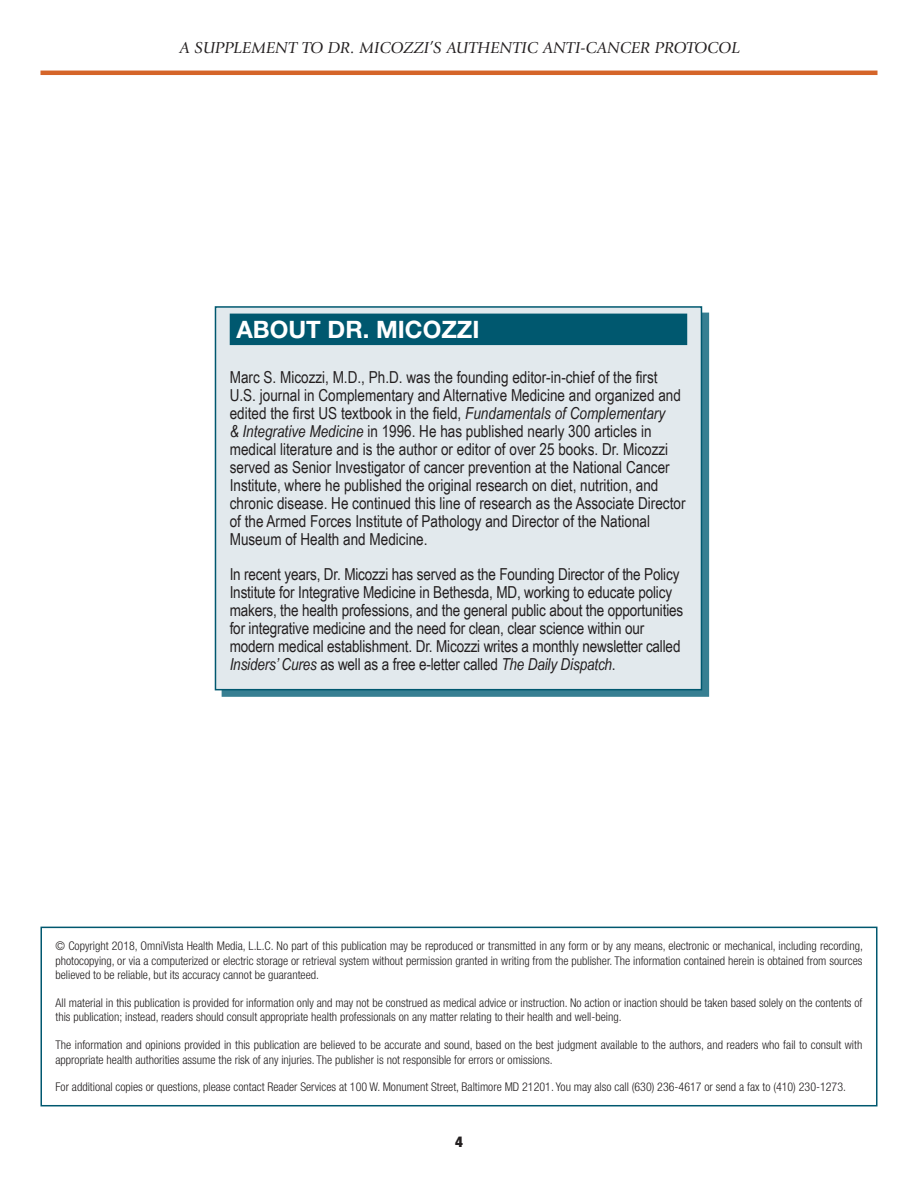
<style>
.page{position:relative;width:918px;height:1188px;background:#fff}
.page>*{position:absolute;margin:0;border:0;box-sizing:border-box;transform-origin:0 0}
.t1{font:700 24px "Helvetica Neue LT Std";color:#fff}
.t2{font:16.5px/18px "Arial Narrow";color:#231f20}
.t3{font:italic 16.5px "Giovanni";color:#231f20}
.t4{font:900 condensed 15px "Helvetica Neue";color:#231f20}
.t5{font:300 condensed 12px/14.4px "Helvetica Neue LT Std";color:#231f20}
.s1{font-style:italic}
</style>
<div class="page">
<div style="left:222px;top:313px;width:487px;height:384px;background:linear-gradient(to right,#377f92,#377f92);border:2px solid #377f92"></div>
<hr style="left:40px;top:71px;width:838px;height:4px;background:#d56529">
<div style="left:215px;top:307px;width:486px;height:383px;background:#e2e9ed"></div>
<div style="left:230px;top:314px;width:457px;height:31px;background:#00586f"></div>
<div style="left:215px;top:306px;width:487px;height:384px;border:2px solid #00586f"></div>
<div style="left:40px;top:927px;width:837px;height:179px;border:2px solid #00586f"></div>
<h2 class="t3" style="left:179px;top:39px;width:562px">A SUPPLEMENT TO DR. MICOZZI’S AUTHENTIC ANTI-CANCER PROTOCOL</h2>
<h1 class="t1" style="left:236px;top:315px;width:245px">ABOUT DR. MICOZZI</h1>
<p class="t2" style="left:230px;top:368px;width:457px">Marc S. Micozzi, M.D., Ph.D. was the founding editor-in-chief of the first U.S. journal in Complementary and Alternative Medicine and organized and edited the first US textbook in the field, <span class="s1">Fundamentals of Complementary<br>&amp; Integrative Medicine</span> in 1996. He has published nearly 300 articles in medical literature and is the author or editor of over 25 books. Dr. Micozzi served as Senior Investigator of cancer prevention at the National Cancer Institute, where he published the original research on diet, nutrition, and chronic disease. He continued this line of research as the Associate Director of the Armed Forces Institute of Pathology and Director of the National Museum of Health and Medicine.</p>
<p class="t2" style="left:230px;top:564px;width:455px">In recent years, Dr. Micozzi has served as the Founding Director of the Policy Institute for Integrative Medicine in Bethesda, MD, working to educate policy makers, the health professions, and the general public about the opportunities for integrative medicine and the need for clean, clear science within our modern medical establishment. Dr. Micozzi writes a monthly newsletter called <span class="s1">Insiders’ Cures</span> as well as a free e-letter called <span class="s1">The Daily Dispatch</span>.</p>
<p class="t5" style="left:55px;top:939px;width:809px;text-align:justify">© Copyright 2018, OmniVista Health Media, L.L.C. No part of this publication may be reproduced or transmitted in any form or by any means, electronic or mechanical, including recording, photocopying, or via a computerized or electric storage or retrieval system without permission granted in writing from the publisher. The information contained herein is obtained from sources believed to be reliable, but its accuracy cannot be guaranteed.</p>
<p class="t5" style="left:55px;top:995px;width:808px">All material in this publication is provided for information only and may not be construed as medical advice or instruction. No action or inaction should be taken based solely on the contents of this publication; instead, readers should consult appropriate health professionals on any matter relating to their health and well-being.</p>
<p class="t5" style="left:55px;top:1038px;width:808px">The information and opinions provided in this publication are believed to be accurate and sound, based on the best judgment available to the authors, and readers who fail to consult with appropriate health authorities assume the risk of any injuries. The publisher is not responsible for errors or omissions.</p>
<p class="t5" style="left:55px;top:1080px;width:792px">For additional copies or questions, please contact Reader Services at 100 W. Monument Street, Baltimore MD 21201. You may also call (630) 236-4617 or send a fax to (410) 230-1273.</p>
<p class="t4" style="left:455px;top:1132px;width:9px">4</p>
</div>
